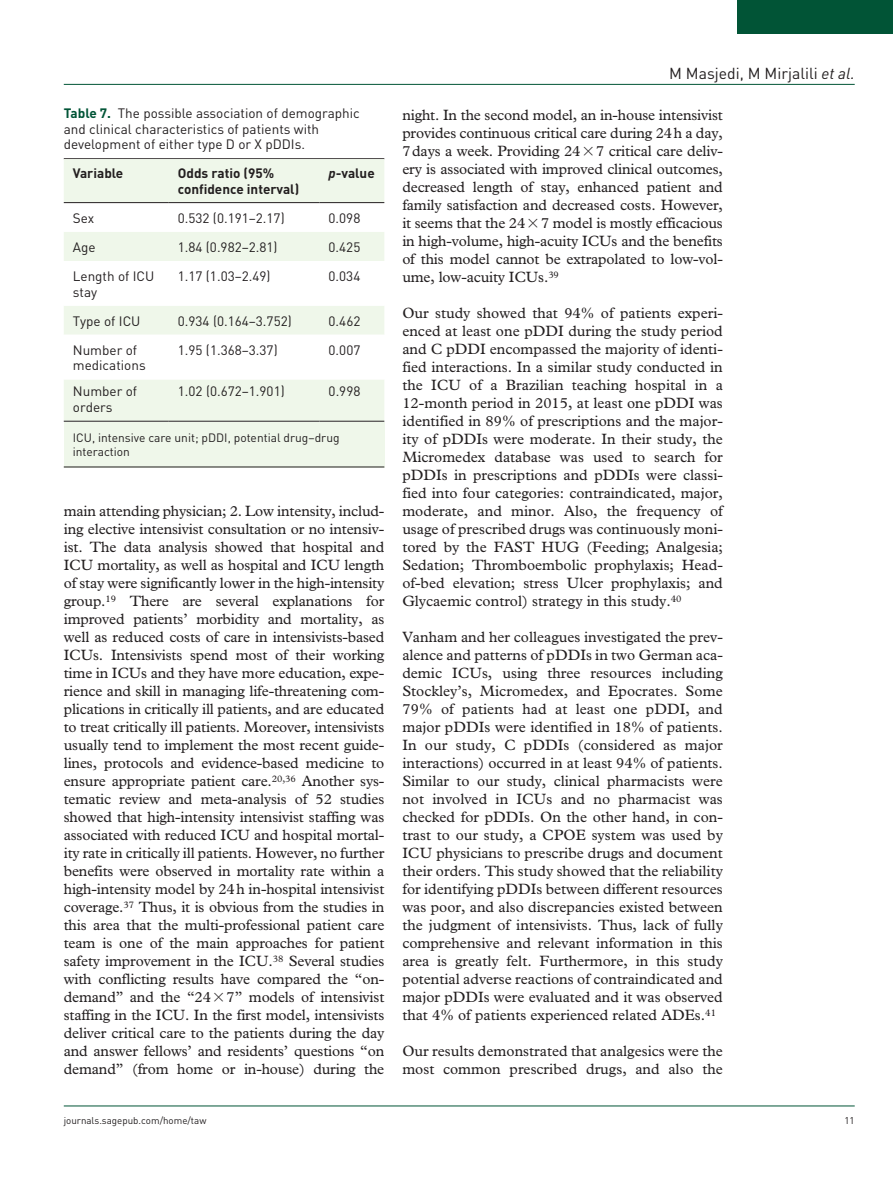
<style>
.page{position:relative;width:893px;height:1191px;background:#fff}
.page>*{position:absolute;margin:0;border:0;box-sizing:border-box;transform-origin:0 0}
.t1{font:15.75px "DIN";color:#231f20}
.t2{font:15px/18px "Plantin Std";color:#231f20;text-align:justify}
.t3{font:13.5px/15.8px "DIN";color:#231f20}
.t4{font:700 13.5px/15.8px "DIN";color:#231f20}
.t5{font:12px/14.2px "DIN";color:#231f20}
.t6{font:9.75px "DIN";color:#231f20}
.s1{font-weight:700;color:#015436}
.s2{font-style:italic}
</style>
<div class="page">
<hr style="left:64px;top:84px;width:791px;height:1px;background:#015436">
<hr style="left:64px;top:1105px;width:791px;height:1px;background:#015436">
<div style="left:738px;top:0;width:155px;height:34px;background:#015436"></div>
<div style="left:64px;top:422px;width:320px;height:45px;background:#eff7ea"></div>
<hr style="left:64px;top:158px;width:320px;height:1px;background:#231f20">
<hr style="left:64px;top:466px;width:320px;height:1px;background:#231f20">
<div style="left:64px;top:159px;width:320px;height:262px;background:#eff7ea"></div>
<svg style="left:64px;top:203px;width:320px;height:176px"></svg>
<hr style="left:64px;top:202px;width:105px;height:1px;background:#231f20">
<hr style="left:169px;top:202px;width:151px;height:1px;background:#231f20">
<hr style="left:320px;top:202px;width:64px;height:1px;background:#231f20">
<hr style="left:64px;top:421px;width:105px;height:1px;background:#231f20">
<hr style="left:169px;top:421px;width:151px;height:1px;background:#231f20">
<hr style="left:320px;top:421px;width:64px;height:1px;background:#231f20">
<p class="t3" style="left:64px;top:105px;width:298px"><span class="s1">Table 7.</span> The possible association of demographic and clinical characteristics of patients with development of either type D or X pDDIs.</p>
<p class="t4" style="left:73px;top:164px;width:52px">Variable</p>
<p class="t4" style="left:178px;top:164px;width:123px">Odds ratio (95% confidence interval)</p>
<p class="t4" style="left:329px;top:164px;width:48px"><span class="s2">p</span>-value</p>
<p class="t3" style="left:73px;top:210px;width:23px">Sex</p>
<p class="t3" style="left:178px;top:210px;width:108px">0.532 (0.191–2.17)</p>
<p class="t3" style="left:329px;top:210px;width:33px">0.098</p>
<p class="t3" style="left:73px;top:239px;width:24px">Age</p>
<p class="t3" style="left:178px;top:239px;width:101px">1.84 (0.982–2.81)</p>
<p class="t3" style="left:329px;top:239px;width:33px">0.425</p>
<p class="t3" style="left:73px;top:268px;width:83px">Length of ICU stay</p>
<p class="t3" style="left:178px;top:268px;width:94px">1.17 (1.03–2.49)</p>
<p class="t3" style="left:329px;top:268px;width:33px">0.034</p>
<p class="t3" style="left:73px;top:313px;width:69px">Type of ICU</p>
<p class="t3" style="left:178px;top:313px;width:115px">0.934 (0.164–3.752)</p>
<p class="t3" style="left:329px;top:313px;width:33px">0.462</p>
<p class="t3" style="left:73px;top:342px;width:74px">Number of medications</p>
<p class="t3" style="left:178px;top:342px;width:101px">1.95 (1.368–3.37)</p>
<p class="t3" style="left:329px;top:342px;width:33px">0.007</p>
<p class="t3" style="left:73px;top:383px;width:66px">Number of orders</p>
<p class="t3" style="left:178px;top:383px;width:108px">1.02 (0.672–1.901)</p>
<p class="t3" style="left:329px;top:383px;width:33px">0.998</p>
<p class="t5" style="left:73px;top:430px;width:268px">ICU, intensive care unit; pDDI, potential drug–drug interaction</p>
<p class="t2" style="left:64px;top:502px;width:322px">main attending physician; 2. Low intensity, includ&shy;ing elective intensivist consultation or no intensiv&shy;ist. The data analysis showed that hospital and ICU mortality, as well as hospital and ICU length of stay were significantly lower in the high-intensity group.<sup>19</sup> There are several explanations for improved patients’ morbidity and mortality, as well as reduced costs of care in intensivists-based ICUs. Intensivists spend most of their working time in ICUs and they have more education, expe&shy;rience and skill in managing life-threatening com&shy;plications in critically ill patients, and are educated to treat critically ill patients. Moreover, intensivists usually tend to implement the most recent guide&shy;lines, protocols and evidence-based medicine to ensure appropriate patient care.<sup>20,36</sup> Another sys&shy;tematic review and meta-analysis of 52 studies showed that high-intensity intensivist staffing was associated with reduced ICU and hospital mortal&shy;ity rate in critically ill patients. However, no further benefits were observed in mortality rate within a high-intensity model by 24h in-hospital intensivist coverage.<sup>37</sup> Thus, it is obvious from the studies in this area that the multi-professional patient care team is one of the main approaches for patient safety improvement in the ICU.<sup>38</sup> Several studies with conflicting results have compared the “on&shy;demand” and the “24 7” models of intensivist staffing in the ICU. In the first model, intensivists deliver critical care to the patients during the day and answer fellows’ and residents’ questions “on demand” (from home or in-house) during the</p>
<p class="t1" style="left:669px;top:63px;width:187px">M Masjedi, M Mirjalili <span class="s2">et al.</span></p>
<p class="t2" style="left:402px;top:106px;width:322px">night. In the second model, an in-house intensivist provides continuous critical care during 24h a day, 7days a week. Providing 24 7 critical care deliv&shy;ery is associated with improved clinical outcomes, decreased length of stay, enhanced patient and family satisfaction and decreased costs. However, it seems that the 24 7 model is mostly efficacious in high-volume, high-acuity ICUs and the benefits of this model cannot be extrapolated to low-vol&shy;ume, low-acuity ICUs.<sup>39</sup></p>
<p class="t2" style="left:402px;top:304px;width:322px">Our study showed that 94% of patients experi&shy;enced at least one pDDI during the study period and C pDDI encompassed the majority of identi&shy;fied interactions. In a similar study conducted in the ICU of a Brazilian teaching hospital in a 12-month period in 2015, at least one pDDI was identified in 89% of prescriptions and the major&shy;ity of pDDIs were moderate. In their study, the Micromedex database was used to search for pDDIs in prescriptions and pDDIs were classi&shy;fied into four categories: contraindicated, major, moderate, and minor. Also, the frequency of usage of prescribed drugs was continuously moni&shy;tored by the FAST HUG (Feeding; Analgesia; Sedation; Thromboembolic prophylaxis; Head&shy;of-bed elevation; stress Ulcer prophylaxis; and Glycaemic control) strategy in this study.<sup>40</sup></p>
<p class="t2" style="left:402px;top:628px;width:322px">Vanham and her colleagues investigated the prev&shy;alence and patterns of pDDIs in two German aca&shy;demic ICUs, using three resources including Stockley’s, Micromedex, and Epocrates. Some 79% of patients had at least one pDDI, and major pDDIs were identified in 18% of patients.<br>In our study, C pDDIs (considered as major interactions) occurred in at least 94% of patients.<br>Similar to our study, clinical pharmacists were not involved in ICUs and no pharmacist was checked for pDDIs. On the other hand, in con&shy;trast to our study, a CPOE system was used by ICU physicians to prescribe drugs and document their orders. This study showed that the reliability for identifying pDDIs between different resources was poor, and also discrepancies existed between the judgment of intensivists. Thus, lack of fully comprehensive and relevant information in this area is greatly felt. Furthermore, in this study potential adverse reactions of contraindicated and major pDDIs were evaluated and it was observed that 4% of patients experienced related ADEs.<sup>41</sup></p>
<p class="t2" style="left:402px;top:1042px;width:322px">Our results demonstrated that analgesics were the most common prescribed drugs, and also the</p>
<p class="t6" style="left:64px;top:1114px;width:144px">journals.sagepub.com/home/taw</p>
<p class="t6" style="left:844px;top:1114px;width:12px">11</p>
</div>
